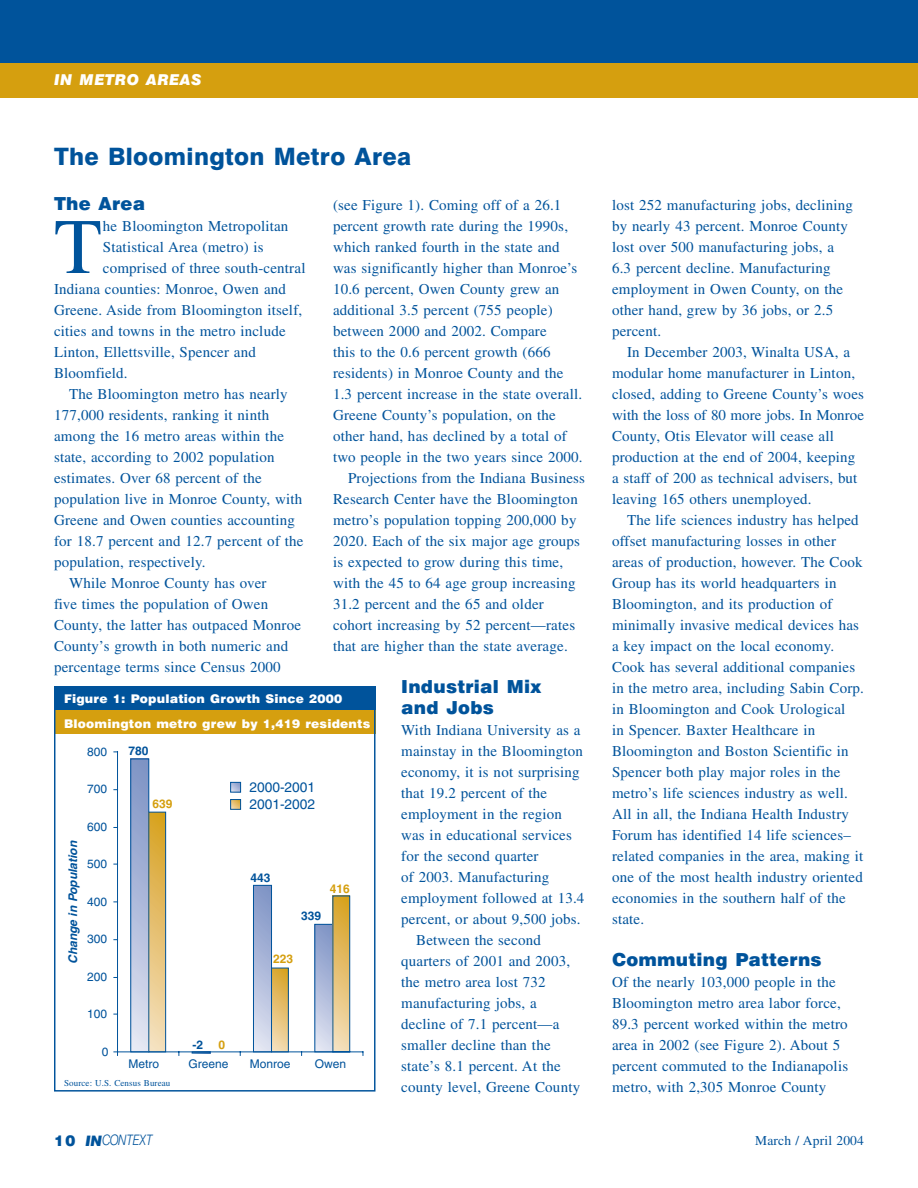
<style>
.page{position:relative;width:918px;height:1188px;background:#fff}
.page>*{position:absolute;margin:0;border:0;box-sizing:border-box;transform-origin:0 0}
.t1{font:78.45px "Times";color:#00539b}
.t2{font:800 24px "Swiss 721 BT";letter-spacing:.015em;color:#00539b}
.t3{font:900 18px/21px "Swiss 721 BT";letter-spacing:.015em;color:#00539b}
.t4{font:15px/21px "Times";letter-spacing:.01em;color:#00539b}
.t5{font:italic 900 15px "Swiss 721 BT";letter-spacing:.04em;color:#fff}
.t6{font:900 15px "Swiss 721 BT";color:#00539b}
.t7{font:italic 300 14.4px "Swiss 721 BT";letter-spacing:-.02em;color:#00539b;scale:.85 1}
.t8{font:13.8px/17.2px "Helvetica";color:#00539b}
.t9{font:13.5px "Times";letter-spacing:.01em;color:#00539b}
.t10{font:900 12px/24.8px "Swiss 721 BT";letter-spacing:.015em;color:#fff}
.t11{font:12px "Helvetica";color:#00539b}
.t12{font:italic 700 12px "Helvetica";color:#00539b}
.t13{font:700 12px "Helvetica";color:#00539b}
.t14{font:700 12px "Helvetica";color:#d59f0f}
.t15{font:9px "Times";letter-spacing:.01em;color:#00539b}
.s1{font-weight:900}
</style>
<div class="page">
<div style="left:0;top:62px;width:918px;height:36px;background:#d59f0f"></div>
<div style="left:0;top:0;width:918px;height:62px;background:#00539b"></div>
<div style="left:54px;top:710px;width:321px;height:24px;background:#d59f0f"></div>
<svg style="left:113px;top:751px;width:250px;height:305px"></svg>
<svg style="left:232px;top:784px;width:7px;height:7px"></svg>
<div style="left:230px;top:782px;width:11px;height:11px;border:1px solid #00539b"></div>
<svg style="left:232px;top:801px;width:7px;height:7px"></svg>
<div style="left:230px;top:799px;width:11px;height:11px;border:1px solid #00539b"></div>
<div style="left:54px;top:686px;width:321px;height:24px;background:#00539b"></div>
<p class="t5" style="left:54px;top:75px;width:149px">IN METRO AREAS</p>
<h2 class="t2" style="left:54px;top:148px;width:359px">The Bloomington Metro Area</h2>
<p class="t3" style="left:54px;top:195px;width:93px">The Area</p>
<h1 class="t1" style="left:54px;top:218px;width:49px">T</h1>
<p class="t4" style="left:103px;top:217px;width:187px">he Bloomington Metropolitan</p>
<p class="t4" style="left:333px;top:196px;width:230px">(see Figure 1). Coming off of a 26.1</p>
<p class="t4" style="left:333px;top:217px;width:237px">percent growth rate during the 1990s,</p>
<p class="t4" style="left:333px;top:238px;width:228px">which ranked fourth in the state and</p>
<p class="t4" style="left:333px;top:259px;width:246px">was significantly higher than Monroe’s</p>
<p class="t4" style="left:333px;top:280px;width:228px">10.6 percent, Owen County grew an</p>
<p class="t4" style="left:333px;top:301px;width:221px">additional 3.5 percent (755 people)</p>
<p class="t4" style="left:333px;top:322px;width:215px">between 2000 and 2002. Compare</p>
<p class="t4" style="left:333px;top:343px;width:219px">this to the 0.6 percent growth (666</p>
<p class="t4" style="left:333px;top:364px;width:232px">residents) in Monroe County and the</p>
<p class="t4" style="left:333px;top:385px;width:251px">1.3 percent increase in the state overall.</p>
<p class="t4" style="left:333px;top:406px;width:224px">Greene County’s population, on the</p>
<p class="t4" style="left:333px;top:427px;width:235px">other hand, has declined by a total of</p>
<p class="t4" style="left:333px;top:448px;width:251px">two people in the two years since 2000.</p>
<p class="t4" style="left:348px;top:469px;width:239px">Projections from the Indiana Business</p>
<p class="t4" style="left:333px;top:490px;width:246px">Research Center have the Bloomington</p>
<p class="t4" style="left:333px;top:511px;width:245px">metro’s population topping 200,000 by</p>
<p class="t4" style="left:333px;top:532px;width:249px">2020. Each of the six major age groups</p>
<p class="t4" style="left:333px;top:553px;width:232px">is expected to grow during this time,</p>
<p class="t4" style="left:333px;top:574px;width:244px">with the 45 to 64 age group increasing</p>
<p class="t4" style="left:333px;top:595px;width:212px">31.2 percent and the 65 and older</p>
<p class="t4" style="left:333px;top:616px;width:244px">cohort increasing by 52 percent—rates</p>
<p class="t4" style="left:333px;top:637px;width:236px">that are higher than the state average.</p>
<p class="t3" style="left:401px;top:678px;width:141px">Industrial Mix and Jobs</p>
<p class="t4" style="left:401px;top:721px;width:181px">With Indiana University as a</p>
<p class="t4" style="left:401px;top:742px;width:183px">mainstay in the Bloomington</p>
<p class="t4" style="left:401px;top:763px;width:180px">economy, it is not surprising</p>
<p class="t4" style="left:401px;top:784px;width:148px">that 19.2 percent of the</p>
<p class="t4" style="left:401px;top:805px;width:162px">employment in the region</p>
<p class="t4" style="left:401px;top:826px;width:172px">was in educational services</p>
<p class="t4" style="left:401px;top:847px;width:139px">for the second quarter</p>
<p class="t4" style="left:401px;top:868px;width:150px">of 2003. Manufacturing</p>
<p class="t4" style="left:401px;top:889px;width:185px">employment followed at 13.4</p>
<p class="t4" style="left:401px;top:910px;width:181px">percent, or about 9,500 jobs.</p>
<p class="t4" style="left:416px;top:931px;width:126px">Between the second</p>
<p class="t4" style="left:401px;top:952px;width:170px">quarters of 2001 and 2003,</p>
<p class="t4" style="left:401px;top:973px;width:146px">the metro area lost 732</p>
<p class="t4" style="left:401px;top:994px;width:137px">manufacturing jobs, a</p>
<p class="t4" style="left:401px;top:1015px;width:160px">decline of 7.1 percent—a</p>
<p class="t4" style="left:401px;top:1036px;width:151px">smaller decline than the</p>
<p class="t4" style="left:401px;top:1057px;width:161px">state’s 8.1 percent. At the</p>
<p class="t4" style="left:401px;top:1078px;width:180px">county level, Greene County</p>
<p class="t4" style="left:103px;top:238px;width:162px">Statistical Area (metro) is</p>
<p class="t4" style="left:103px;top:259px;width:204px">comprised of three south-central</p>
<p class="t4" style="left:54px;top:280px;width:234px">Indiana counties: Monroe, Owen and</p>
<p class="t4" style="left:54px;top:301px;width:250px">Greene. Aside from Bloomington itself,</p>
<p class="t4" style="left:54px;top:322px;width:233px">cities and towns in the metro include</p>
<p class="t4" style="left:54px;top:343px;width:203px">Linton, Ellettsville, Spencer and</p>
<p class="t4" style="left:54px;top:364px;width:75px">Bloomfield.</p>
<p class="t4" style="left:69px;top:385px;width:220px">The Bloomington metro has nearly</p>
<p class="t4" style="left:54px;top:406px;width:217px">177,000 residents, ranking it ninth</p>
<p class="t4" style="left:54px;top:427px;width:232px">among the 16 metro areas within the</p>
<p class="t4" style="left:54px;top:448px;width:222px">state, according to 2002 population</p>
<p class="t4" style="left:54px;top:469px;width:209px">estimates. Over 68 percent of the</p>
<p class="t4" style="left:54px;top:490px;width:250px">population live in Monroe County, with</p>
<p class="t4" style="left:54px;top:511px;width:242px">Greene and Owen counties accounting</p>
<p class="t4" style="left:54px;top:532px;width:251px">for 18.7 percent and 12.7 percent of the</p>
<p class="t4" style="left:54px;top:553px;width:153px">population, respectively.</p>
<p class="t4" style="left:69px;top:574px;width:199px">While Monroe County has over</p>
<p class="t4" style="left:54px;top:595px;width:216px">five times the population of Owen</p>
<p class="t4" style="left:54px;top:616px;width:249px">County, the latter has outpaced Monroe</p>
<p class="t4" style="left:54px;top:637px;width:236px">County’s growth in both numeric and</p>
<p class="t4" style="left:54px;top:658px;width:228px">percentage terms since Census 2000</p>
<p class="t10" style="left:64px;top:688px;width:308px">Figure 1: Population Growth Since 2000<br>Bloomington metro grew by 1,419 residents</p>
<p class="t13" style="left:128px;top:746px;width:22px">780</p>
<p class="t11" style="left:87px;top:747px;width:22px">800</p>
<p class="t8" style="left:249px;top:779px;width:67px">2000-2001<br>2001-2002</p>
<p class="t11" style="left:87px;top:785px;width:22px">700</p>
<p class="t14" style="left:153px;top:799px;width:22px">639</p>
<p class="t11" style="left:87px;top:823px;width:22px">600</p>
<p class="t12" style="left:69px;top:964px;width:125px;rotate:-90deg">Change in Population</p>
<p class="t11" style="left:87px;top:859px;width:22px">500</p>
<p class="t13" style="left:250px;top:873px;width:22px">443</p>
<p class="t14" style="left:330px;top:884px;width:22px">416</p>
<p class="t11" style="left:87px;top:897px;width:22px">400</p>
<p class="t13" style="left:301px;top:911px;width:22px">339</p>
<p class="t11" style="left:87px;top:935px;width:22px">300</p>
<p class="t14" style="left:273px;top:955px;width:22px">223</p>
<p class="t11" style="left:87px;top:973px;width:22px">200</p>
<p class="t11" style="left:87px;top:1009px;width:22px">100</p>
<p class="t13" style="left:192px;top:1040px;width:12px">-2</p>
<p class="t14" style="left:218px;top:1040px;width:8px">0</p>
<p class="t11" style="left:102px;top:1047px;width:8px">0</p>
<p class="t11" style="left:128px;top:1060px;width:32px">Metro</p>
<p class="t11" style="left:189px;top:1060px;width:42px">Greene</p>
<p class="t11" style="left:250px;top:1060px;width:42px">Monroe</p>
<p class="t11" style="left:315px;top:1060px;width:33px">Owen</p>
<p class="t15" style="left:64px;top:1080px;width:108px">Source: U.S. Census Bureau</p>
<p class="t4" style="left:612px;top:196px;width:243px">lost 252 manufacturing jobs, declining by nearly 43 percent. Monroe County lost over 500 manufacturing jobs, a<br>6.3 percent decline. Manufacturing employment in Owen County, on the other hand, grew by 36 jobs, or 2.5 percent.</p>
<p class="t4" style="left:612px;top:343px;width:254px;text-indent:15px">In December 2003, Winalta USA, a modular home manufacturer in Linton, closed, adding to Greene County’s woes with the loss of 80 more jobs. In Monroe County, Otis Elevator will cease all production at the end of 2004, keeping a staff of 200 as technical advisers, but leaving 165 others unemployed.</p>
<p class="t4" style="left:612px;top:511px;width:254px;text-indent:15px">The life sciences industry has helped offset manufacturing losses in other areas of production, however. The Cook Group has its world headquarters in Bloomington, and its production of minimally invasive medical devices has a key impact on the local economy.<br>Cook has several additional companies in the metro area, including Sabin Corp. in Bloomington and Cook Urological<br>in Spencer. Baxter Healthcare in Bloomington and Boston Scientific in Spencer both play major roles in the metro’s life sciences industry as well.<br>All in all, the Indiana Health Industry Forum has identified 14 life sciences– related companies in the area, making it one of the most health industry oriented economies in the southern half of the state.</p>
<p class="t3" style="left:612px;top:951px;width:211px">Commuting Patterns</p>
<p class="t4" style="left:612px;top:973px;width:238px">Of the nearly 103,000 people in the Bloomington metro area labor force, 89.3 percent worked within the metro area in 2002 (see Figure 2). About 5 percent commuted to the Indianapolis metro, with 2,305 Monroe County</p>
<p class="t6" style="left:54px;top:1135px;width:23px">10</p>
<p class="t7" style="left:86px;top:1135px;width:80px"><span class="s1">IN</span>CONTEXT</p>
<p class="t9" style="left:755px;top:1135px;width:110px">March / April 2004</p>
</div>
